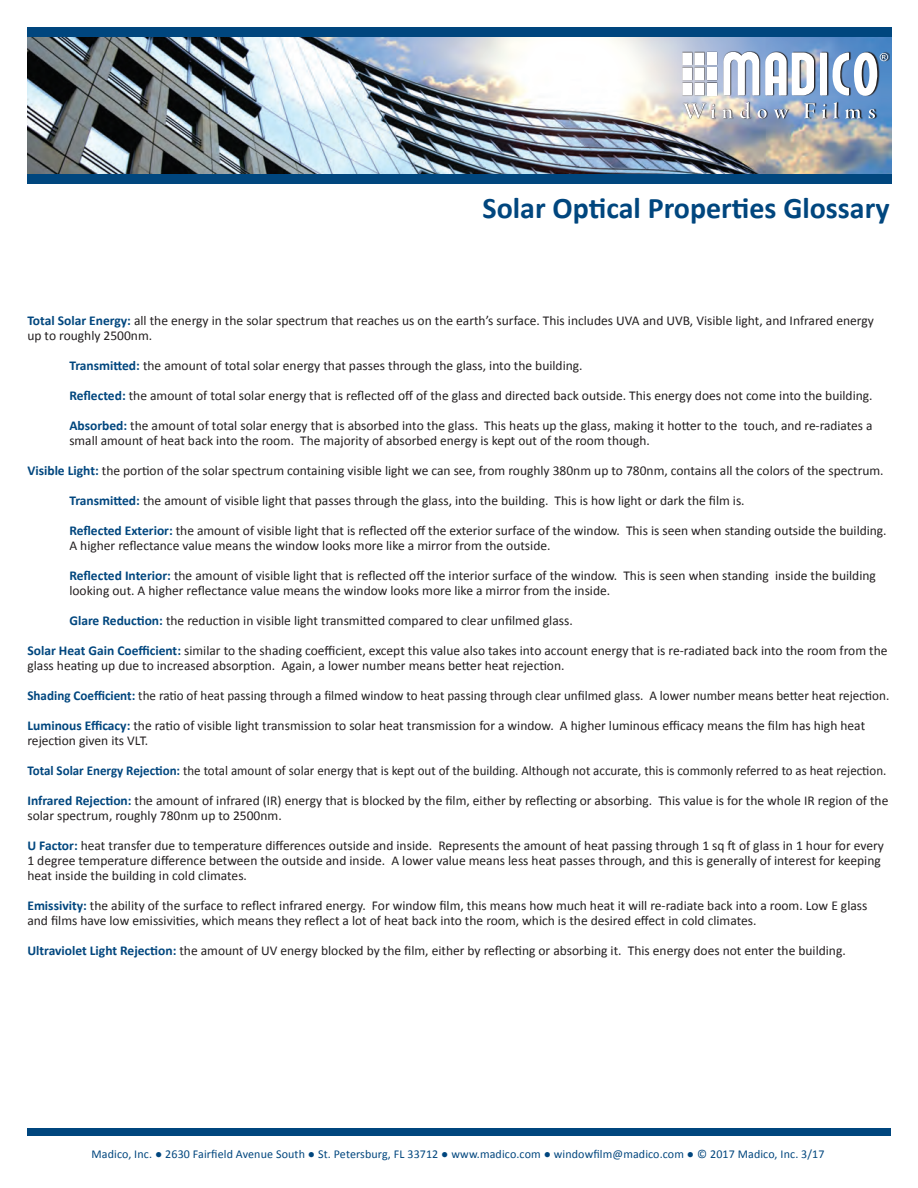
<style>
.page{position:relative;width:918px;height:1188px;background:#fff}
.page>*{position:absolute;margin:0;border:0;box-sizing:border-box;transform-origin:0 0}
.t1{font:700 30px "Calibri";color:#00467e}
.t2{font:13.5px/15px "Calibri";color:#231f20}
.t3{font:13.5px "Calibri";color:#231f20;scale:.96 1}
.t4{font:12px "Calibri";letter-spacing:.01em;color:#00467e}
.s1{font-weight:700;color:#00467e}
</style>
<div class="page">
<div style="left:28px;top:1128px;width:863px;height:8px;background:#00467e"></div>
<img style="left:27px;top:37px;width:864px;height:137px">
<div style="left:27px;top:27px;width:864px;height:10px;background:#00467e"></div>
<div style="left:27px;top:174px;width:864px;height:10px;background:#00467e"></div>
<svg style="left:683px;top:51px;width:207px;height:68px;background:#91a8c7"></svg>
<svg style="left:683px;top:103px;width:32px;height:16px"></svg>
<svg style="left:722px;top:109px;width:11px;height:9px"></svg>
<svg style="left:740px;top:102px;width:10px;height:17px"></svg>
<svg style="left:758px;top:109px;width:9px;height:9px"></svg>
<svg style="left:774px;top:109px;width:14px;height:10px"></svg>
<svg style="left:804px;top:103px;width:11px;height:15px"></svg>
<svg style="left:822px;top:104px;width:4px;height:14px"></svg>
<svg style="left:833px;top:102px;width:5px;height:16px"></svg>
<svg style="left:845px;top:109px;width:16px;height:9px"></svg>
<svg style="left:869px;top:109px;width:6px;height:9px"></svg>
<svg style="left:723px;top:52px;width:36px;height:43px"></svg>
<svg style="left:765px;top:52px;width:49px;height:43px"></svg>
<div style="left:694px;top:53px;width:10px;height:12px;background:#fff"></div>
<div style="left:682px;top:68px;width:10px;height:12px;background:#fff"></div>
<div style="left:694px;top:83px;width:10px;height:12px;background:#fff"></div>
<div style="left:694px;top:68px;width:10px;height:12px;background:#fff"></div>
<div style="left:707px;top:83px;width:10px;height:12px;background:#fff"></div>
<div style="left:682px;top:53px;width:10px;height:12px;background:#fff"></div>
<div style="left:682px;top:83px;width:10px;height:12px;background:#fff"></div>
<div style="left:707px;top:53px;width:10px;height:12px;background:#fff"></div>
<div style="left:707px;top:68px;width:10px;height:12px;background:#fff"></div>
<svg style="left:820px;top:52px;width:68px;height:44px"></svg>
<p class="t1" style="left:483px;top:189px;width:409px">Solar Optical Properties Glossary</p>
<p class="t2" style="left:27px;top:313px;width:848px"><span class="s1">Total Solar Energy:</span> all the energy in the solar spectrum that reaches us on the earth’s surface. This includes UVA and UVB, Visible light, and Infrared energy up to roughly 2500nm.</p>
<p class="t2" style="left:69px;top:358px;width:515px"><span class="s1">Transmitted:</span> the amount of total solar energy that passes through the glass, into the building.</p>
<p class="t2" style="left:69px;top:388px;width:805px"><span class="s1">Reflected:</span> the amount of total solar energy that is reflected off of the glass and directed back outside. This energy does not come into the building.</p>
<p class="t2" style="left:69px;top:418px;width:805px"><span class="s1">Absorbed:</span> the amount of total solar energy that is absorbed into the glass. This heats up the glass, making it hotter to the touch, and re-radiates a small amount of heat back into the room. The majority of absorbed energy is kept out of the room though.</p>
<p class="t2" style="left:27px;top:463px;width:858px"><span class="s1">Visible Light:</span> the portion of the solar spectrum containing visible light we can see, from roughly 380nm up to 780nm, contains all the colors of the spectrum.</p>
<p class="t2" style="left:69px;top:493px;width:677px"><span class="s1">Transmitted:</span> the amount of visible light that passes through the glass, into the building. This is how light or dark the film is.</p>
<p class="t2" style="left:69px;top:523px;width:819px"><span class="s1">Reflected Exterior:</span> the amount of visible light that is reflected off the exterior surface of the window. This is seen when standing outside the building.<br>A higher reflectance value means the window looks more like a mirror from the outside.</p>
<p class="t2" style="left:69px;top:568px;width:808px"><span class="s1">Reflected Interior:</span> the amount of visible light that is reflected off the interior surface of the window. This is seen when standing inside the building looking out. A higher reflectance value means the window looks more like a mirror from the inside.</p>
<p class="t2" style="left:69px;top:613px;width:505px"><span class="s1">Glare Reduction:</span> the reduction in visible light transmitted compared to clear unfilmed glass.</p>
<p class="t2" style="left:27px;top:643px;width:862px"><span class="s1">Solar Heat Gain Coefficient:</span> similar to the shading coefficient, except this value also takes into account energy that is re-radiated back into the room from the glass heating up due to increased absorption. Again, a lower number means better heat rejection.</p>
<p class="t2" style="left:27px;top:688px;width:863px"><span class="s1">Shading Coefficient:</span> the ratio of heat passing through a filmed window to heat passing through clear unfilmed glass. A lower number means better heat rejection.</p>
<p class="t2" style="left:27px;top:718px;width:839px"><span class="s1">Luminous Efficacy:</span> the ratio of visible light transmission to solar heat transmission for a window. A higher luminous efficacy means the film has high heat rejection given its VLT.</p>
<p class="t3" style="left:27px;top:762px;width:896px"><span class="s1">Total Solar Energy Rejection:</span> the total amount of solar energy that is kept out of the building. Although not accurate, this is commonly referred to as heat rejection.</p>
<p class="t2" style="left:27px;top:793px;width:862px"><span class="s1">Infrared Rejection:</span> the amount of infrared (IR) energy that is blocked by the film, either by reflecting or absorbing. This value is for the whole IR region of the solar spectrum, roughly 780nm up to 2500nm.</p>
<p class="t2" style="left:27px;top:838px;width:858px"><span class="s1">U Factor:</span> heat transfer due to temperature differences outside and inside. Represents the amount of heat passing through 1 sq ft of glass in 1 hour for every<br>1 degree temperature difference between the outside and inside. A lower value means less heat passes through, and this is generally of interest for keeping heat inside the building in cold climates.</p>
<p class="t2" style="left:27px;top:898px;width:842px"><span class="s1">Emissivity:</span> the ability of the surface to reflect infrared energy. For window film, this means how much heat it will re-radiate back into a room. Low E glass and films have low emissivities, which means they reflect a lot of heat back into the room, which is the desired effect in cold climates.</p>
<p class="t2" style="left:27px;top:943px;width:820px"><span class="s1">Ultraviolet Light Rejection:</span> the amount of UV energy blocked by the film, either by reflecting or absorbing it. This energy does not enter the building.</p>
<p class="t4" style="left:92px;top:1146px;width:735px">Madico, Inc. ● 2630 Fairfield Avenue South ● St. Petersburg, FL 33712 ● www.madico.com ● windowfilm@madico.com ● © 2017 Madico, Inc. 3/17</p>
</div>
